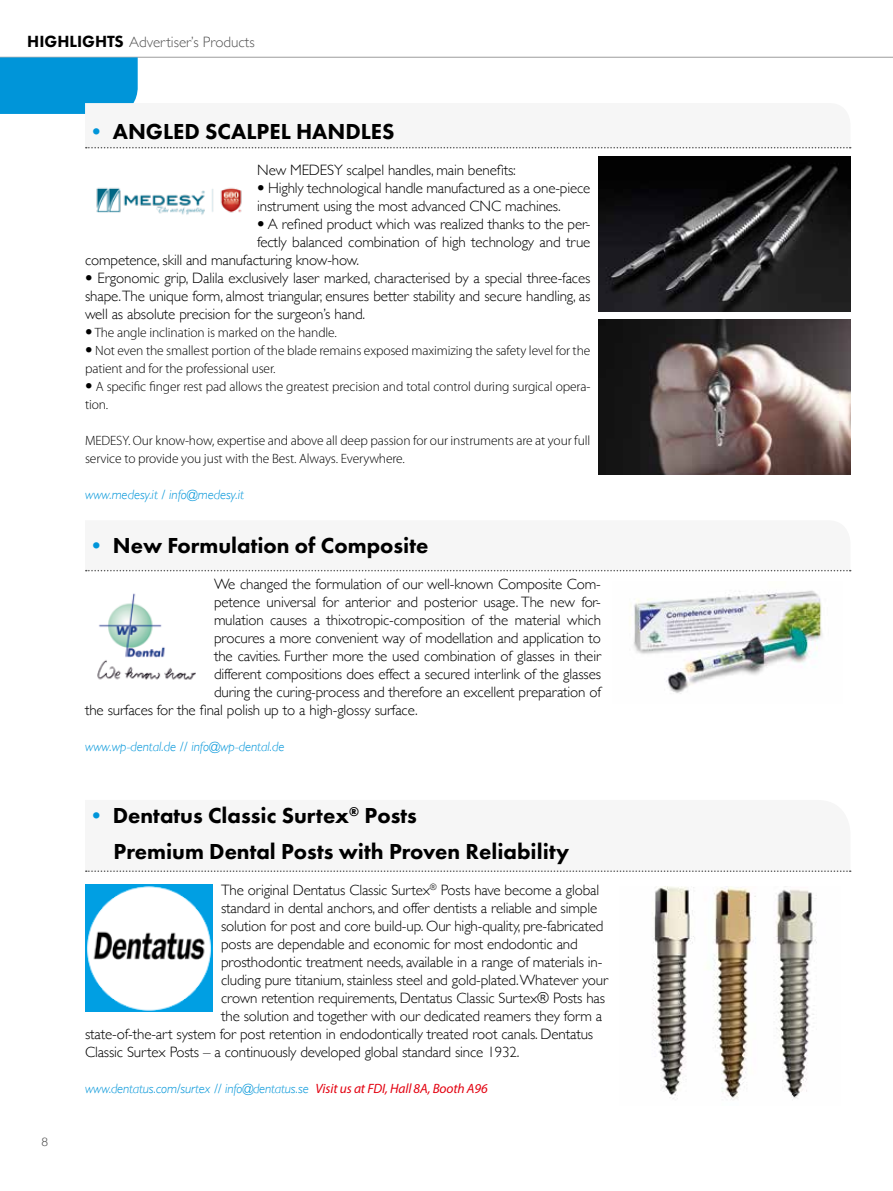
<style>
.page{position:relative;width:893px;height:1191px;background:#fff}
.page>*{position:absolute;margin:0;border:0;box-sizing:border-box;transform-origin:0 0}
.t1{font:800 22.5px/36px "Futura PT";color:#000}
.t2{font:300 15px/18px "Gill Sans";letter-spacing:-.01em;color:#000}
.t3{font:300 15px "Gill Sans";color:#565656}
.t4{font:300 13.5px/18px "Myriad Pro";letter-spacing:-.01em;color:#000}
.t5{font:italic 300 13.5px "Gill Sans";color:#0095d9}
.t6{font:300 12px "Helvetica";color:#565656}
.s1{font-family:"Futura PT";font-weight:800;font-size:16.8px;color:#000}
.s2{color:#0095d9}
.s3{font-family:"Helvetica Neue"}
.s4{font-family:"Helvetica Neue";font-size:15px}
.s5{font-family:"Myriad Pro";font-weight:400;color:#e3000f}
</style>
<div class="page">
<hr style="left:0;top:57px;width:893px;height:1px;background:#9c9d9d">
<img style="left:652px;top:886px;width:165px;height:214px">
<svg style="left:86px;top:870px;width:765px;height:2px"></svg>
<img style="left:85px;top:884px;width:128px;height:127px">
<img style="left:599px;top:156px;width:251px;height:155px">
<img style="left:599px;top:319px;width:251px;height:155px">
<svg style="left:0;top:57px;width:851px;height:91px"></svg>
<img style="left:96px;top:187px;width:146px;height:28px">
<img style="left:630px;top:590px;width:193px;height:104px">
<svg style="left:85px;top:569px;width:766px;height:2px"></svg>
<img style="left:97px;top:593px;width:99px;height:87px">
<p class="t3" style="left:27px;top:30px;width:229px"><span class="s1">highlights</span> Advertiser’s Products</p>
<h1 class="t1" style="left:85px;top:113px;width:311px"><span class="s2">•</span> ANGLED SCALPEL HANDLES</h1>
<p class="t2" style="left:257px;top:160px;width:260px">New MEDESY scalpel handles, main benefits:</p>
<p class="t2" style="left:257px;top:178px;width:335px"><span class="s3">•</span> Highly technological handle manufactured as a one-piece instrument using the most advanced CNC machines.</p>
<p class="t2" style="left:257px;top:214px;width:335px"><span class="s3">•</span> A refined product which was realized thanks to the per-</p>
<p class="t2" style="left:257px;top:232px;width:335px">fectly balanced combination of high technology and true</p>
<p class="t2" style="left:85px;top:250px;width:276px">competence, skill and manufacturing know-how.</p>
<p class="t2" style="left:85px;top:268px;width:507px;text-align:justify"><span class="s3">•</span> Ergonomic grip, Dalila exclusively laser marked, characterised by a special three-faces shape. The unique form, almost triangular, ensures better stability and secure handling, as well as absolute precision for the surgeon’s hand.</p>
<p class="t4" style="left:85px;top:324px;width:253px"><span class="s4">•</span> The angle inclination is marked on the handle.</p>
<p class="t4" style="left:85px;top:342px;width:507px"><span class="s4">•</span> Not even the smallest portion of the blade remains exposed maximizing the safety level for the patient and for the professional user.</p>
<p class="t4" style="left:85px;top:378px;width:507px"><span class="s4">•</span> A specific finger rest pad allows the greatest precision and total control during surgical opera&shy;tion.</p>
<p class="t4" style="left:85px;top:432px;width:507px">MEDESY. Our know-how, expertise and above all deep passion for our instruments are at your full service to provide you just with the Best. Always. Everywhere.</p>
<p class="t5" style="left:85px;top:487px;width:160px">www.medesy.it / info@medesy.it</p>
<h1 class="t1" style="left:85px;top:527px;width:345px"><span class="s2">•</span> New Formulation of Composite</h1>
<p class="t2" style="left:214px;top:574px;width:388px">We changed the formulation of our well-known Composite Com-</p>
<p class="t2" style="left:214px;top:592px;width:388px">petence universal for anterior and posterior usage. The new for-</p>
<p class="t2" style="left:214px;top:610px;width:388px">mulation causes a thixotropic-composition of the material which</p>
<p class="t2" style="left:214px;top:628px;width:388px">procures a more convenient way of modellation and application to</p>
<p class="t2" style="left:214px;top:646px;width:388px">the cavities. Further more the used combination of glasses in their</p>
<p class="t2" style="left:214px;top:664px;width:388px">different compositions does effect a secured interlink of the glasses</p>
<p class="t2" style="left:214px;top:682px;width:388px">during the curing-process and therefore an excellent preparation of</p>
<p class="t2" style="left:85px;top:700px;width:334px">the surfaces for the final polish up to a high-glossy surface.</p>
<p class="t5" style="left:85px;top:739px;width:201px">www.wp-dental.de // info@wp-dental.de</p>
<p class="t6" style="left:42px;top:1132px;width:8px">8</p>
<h1 class="t1" style="left:114px;top:797px;width:457px;text-indent:-29px"><span class="s2">•</span> Dentatus Classic Surtex<sup>®</sup> Posts<br>Premium Dental Posts with Proven Reliability</h1>
<p class="t2" style="left:221px;top:880px;width:380px">The original Dentatus Classic Surtex<sup>®</sup> Posts have become a global</p>
<p class="t2" style="left:221px;top:898px;width:378px">standard in dental anchors, and offer dentists a reliable and simple</p>
<p class="t2" style="left:221px;top:916px;width:384px">solution for post and core build-up. Our high-quality, pre-fabricated</p>
<p class="t2" style="left:221px;top:934px;width:358px">posts are dependable and economic for most endodontic and</p>
<p class="t2" style="left:221px;top:952px;width:383px">prosthodontic treatment needs, available in a range of materials in-</p>
<p class="t2" style="left:221px;top:970px;width:388px">cluding pure titanium, stainless steel and gold-plated. Whatever your</p>
<p class="t2" style="left:221px;top:988px;width:386px">crown retention requirements, Dentatus Classic Surtex® Posts has</p>
<p class="t2" style="left:221px;top:1006px;width:383px">the solution and together with our dedicated reamers they form a</p>
<p class="t2" style="left:85px;top:1024px;width:510px">state-of-the-art system for post retention in endodontically treated root canals. Dentatus</p>
<p class="t2" style="left:85px;top:1042px;width:436px">Classic Surtex Posts – a continuously developed global standard since 1932.</p>
<p class="t5" style="left:85px;top:1081px;width:404px">www.dentatus.com/surtex // info@dentatus.se <span class="s5">Visit us at FDI, Hall 8A, Booth A96</span></p>
</div>
